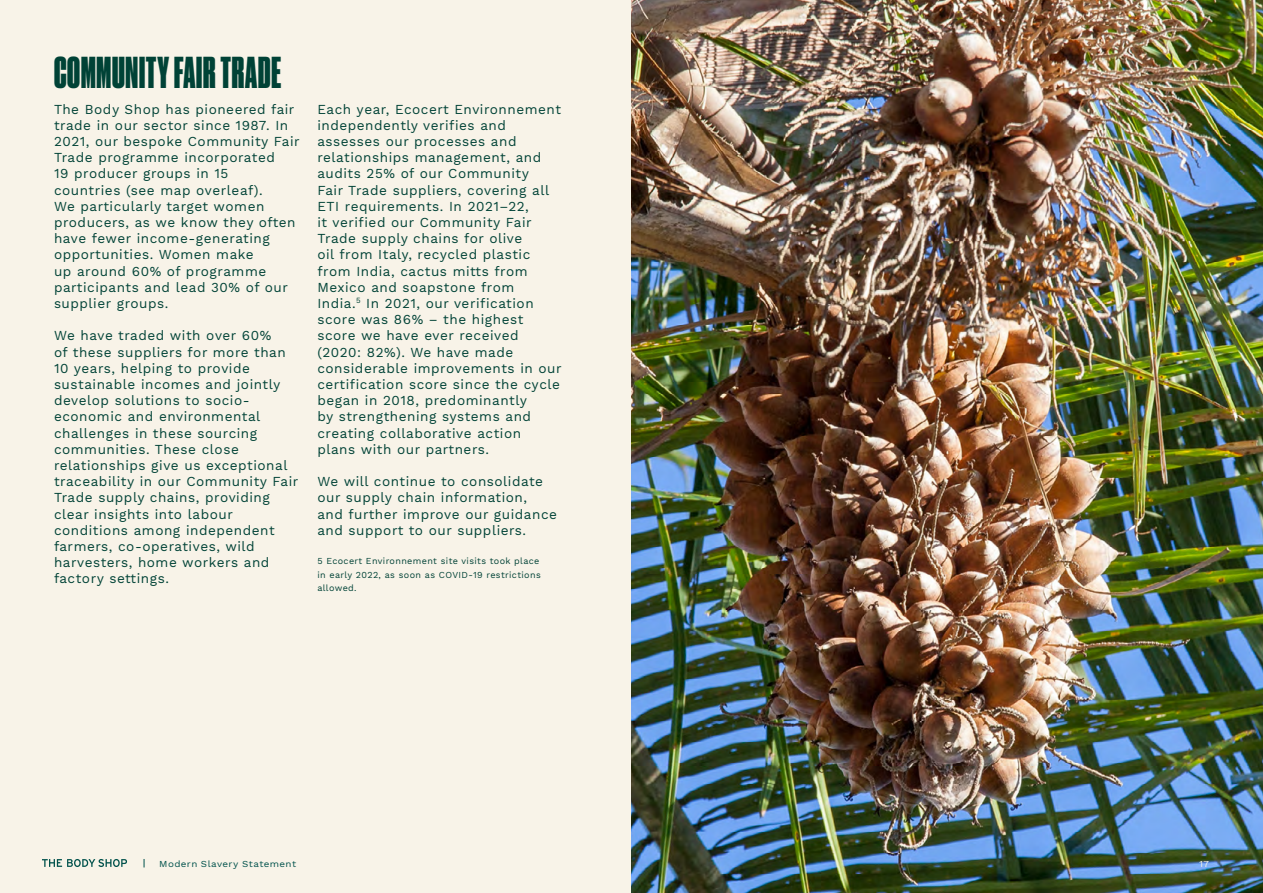
<style>
.page{position:relative;width:1263px;height:893px;background:#f8f3e8}
.page>*{position:absolute;margin:0;border:0;box-sizing:border-box;transform-origin:0 0}
.t1{font:42px "Druk Cond Cy Super";letter-spacing:.02em;color:#004236}
.t2{font:13.5px/16.2px "Work Sans";letter-spacing:.04em;color:#004236}
.t3{font:9px/13.5px "Work Sans";letter-spacing:.04em;color:#004236}
.t4{font:9px "Work Sans";letter-spacing:.035em;color:#00514b;scale:1.09 1}
.t5{font:9px "Work Sans";color:#f8f3e8;scale:1.09 1}
</style>
<div class="page">
<svg style="left:42px;top:859px;width:85px;height:8px"></svg>
<img style="left:631px;top:0;width:632px;height:893px">
<h1 class="t1" style="left:54px;top:47px;width:229px">COMMUNITY FAIR TRADE</h1>
<p class="t2" style="left:54px;top:101px;width:247px">The Body Shop has pioneered fair trade in our sector since 1987. In<br>2021, our bespoke Community Fair<br>Trade programme incorporated<br>19 producer groups in 15<br>countries (see map overleaf).<br>We particularly target women producers, as we know they often have fewer income-generating opportunities. Women make<br>up around 60% of programme participants and lead 30% of our supplier groups.</p>
<p class="t2" style="left:54px;top:328px;width:246px">We have traded with over 60%<br>of these suppliers for more than<br>10 years, helping to provide sustainable incomes and jointly develop solutions to socio&shy;economic and environmental challenges in these sourcing communities. These close relationships give us exceptional traceability in our Community Fair<br>Trade supply chains, providing clear insights into labour conditions among independent farmers, co-operatives, wild harvesters, home workers and factory settings.</p>
<p class="t2" style="left:317px;top:101px;width:246px">Each year, Ecocert Environnement independently verifies and assesses our processes and relationships management, and audits 25% of our Community<br>Fair Trade suppliers, covering all<br>ETI requirements. In 2021–22,<br>it verified our Community Fair<br>Trade supply chains for olive<br>oil from Italy, recycled plastic from India, cactus mitts from<br>Mexico and soapstone from<br>India.<sup>5</sup> In 2021, our verification score was 86% – the highest score we have ever received (2020: 82%). We have made considerable improvements in our certification score since the cycle began in 2018, predominantly<br>by strengthening systems and creating collaborative action plans with our partners.</p>
<p class="t2" style="left:317px;top:474px;width:241px">We will continue to consolidate our supply chain information,<br>and further improve our guidance and support to our suppliers.</p>
<p class="t3" style="left:317px;top:555px;width:225px">5 Ecocert Environnement site visits took place in early 2022, as soon as COVID-19 restrictions allowed.</p>
<p class="t4" style="left:159px;top:859px;width:127px">Modern Slavery Statement</p>
<p class="t5" style="left:1199px;top:859px;width:11px">17</p>
</div>
